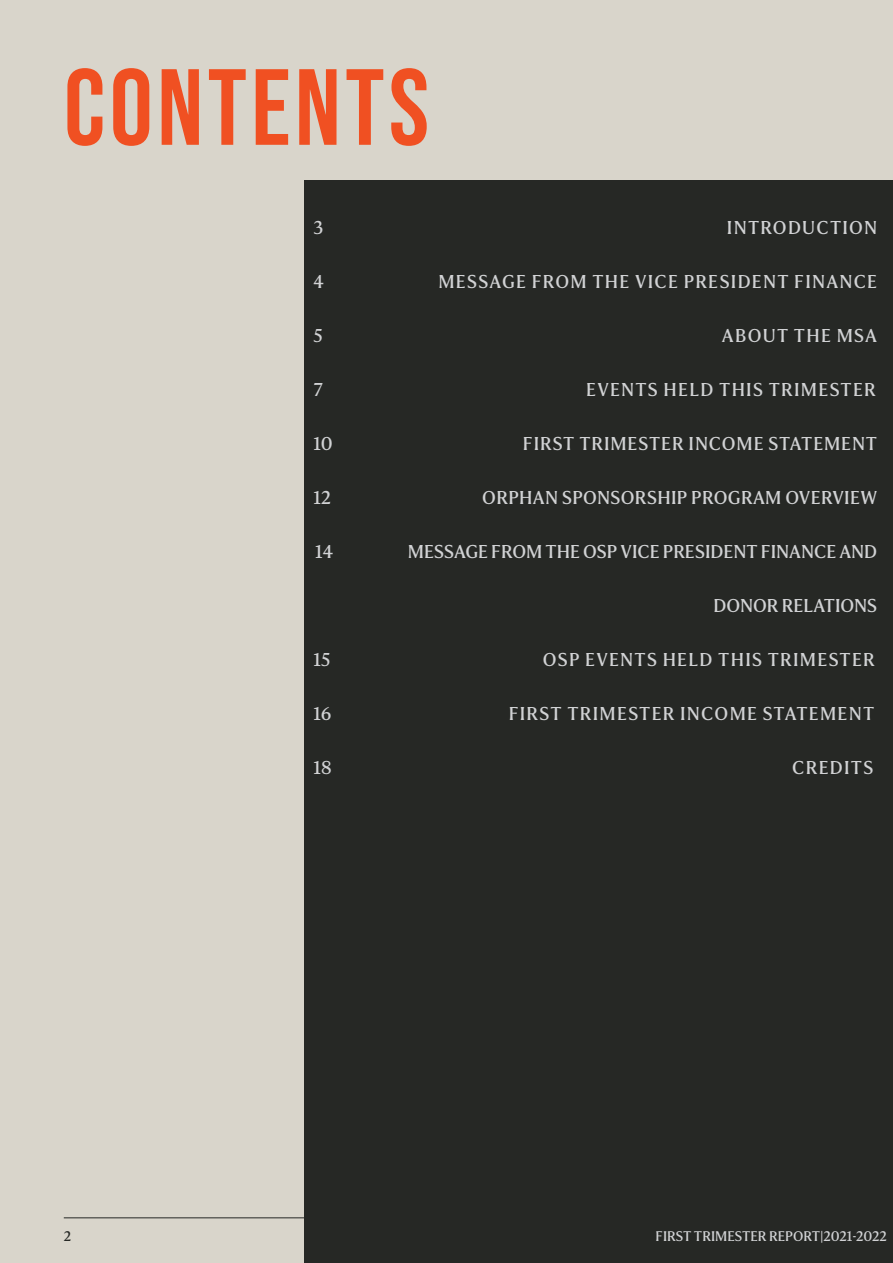
<style>
.page{position:relative;width:893px;height:1263px;background:#d9d5cb}
.page>*{position:absolute;margin:0;border:0;box-sizing:border-box;transform-origin:0 0}
.Header_-_Align_Left{font:108px "Bebas Neue";letter-spacing:.04em;color:#f05022}
.TOC_Entry_Text{font:18px "Harding Text Web";letter-spacing:.07em;color:#d1d2d4}
.TOC_Entry_Text-2{font:18px "Harding Text Web";color:#d1d2d4}
.TOC_Entry_Text-3{font:18px "Harding Text Web";letter-spacing:.02em;color:#d1d2d4}
.TOC_Entry_Text-4{font:18px "Harding Text Web";letter-spacing:.05em;color:#d1d2d4}
.Running_Footer_-_Ali{font:13.5px "Harding Text Web";color:#d1d2d4}
.Running_Footer_-_Ali-2{font:13.5px "Harding Text Web";color:#262825}
</style>
<div class="page">
<div style="left:305px;top:181px;width:588px;height:1082px;background:#262825"></div>
<hr style="left:64px;top:1217px;width:829px;height:1px;background:#262825">
<p class="Header_-_Align_Left" style="left:64px;top:46px;width:367px">CONTENTS</p>
<p class="TOC_Entry_Text" style="left:314px;top:217px;width:11px">3</p>
<p class="TOC_Entry_Text" style="left:727px;top:217px;width:152px">INTRODUCTION</p>
<p class="TOC_Entry_Text" style="left:314px;top:271px;width:12px">4</p>
<p class="TOC_Entry_Text" style="left:438px;top:271px;width:440px">MESSAGE FROM THE VICE PRESIDENT FINANCE</p>
<p class="TOC_Entry_Text" style="left:314px;top:325px;width:11px">5</p>
<p class="TOC_Entry_Text" style="left:722px;top:325px;width:157px">ABOUT THE MSA</p>
<p class="TOC_Entry_Text" style="left:314px;top:379px;width:11px">7</p>
<p class="TOC_Entry_Text" style="left:586px;top:379px;width:290px">EVENTS HELD THIS TRIMESTER</p>
<p class="TOC_Entry_Text" style="left:314px;top:433px;width:21px">10</p>
<p class="TOC_Entry_Text-4" style="left:523px;top:433px;width:356px">FIRST TRIMESTER INCOME STATEMENT</p>
<p class="TOC_Entry_Text" style="left:314px;top:487px;width:19px">12</p>
<p class="TOC_Entry_Text-3" style="left:482px;top:487px;width:396px">ORPHAN SPONSORSHIP PROGRAM OVERVIEW</p>
<p class="TOC_Entry_Text" style="left:315px;top:541px;width:20px">14</p>
<p class="TOC_Entry_Text-2" style="left:408px;top:541px;width:471px">MESSAGE FROM THE OSP VICE PRESIDENT FINANCE AND</p>
<p class="TOC_Entry_Text-2" style="left:713px;top:595px;width:165px">DONOR RELATIONS</p>
<p class="TOC_Entry_Text" style="left:314px;top:649px;width:18px">15</p>
<p class="TOC_Entry_Text" style="left:543px;top:649px;width:332px">OSP EVENTS HELD THIS TRIMESTER</p>
<p class="TOC_Entry_Text" style="left:314px;top:703px;width:20px">16</p>
<p class="TOC_Entry_Text" style="left:509px;top:703px;width:367px">FIRST TRIMESTER INCOME STATEMENT</p>
<p class="TOC_Entry_Text" style="left:314px;top:757px;width:20px">18</p>
<p class="TOC_Entry_Text" style="left:792px;top:757px;width:83px">CREDITS</p>
<p class="Running_Footer_-_Ali-2" style="left:64px;top:1227px;width:9px">2</p>
<p class="Running_Footer_-_Ali" style="left:656px;top:1227px;width:233px">FIRST TRIMESTER REPORT|2021-2022</p>
</div>
